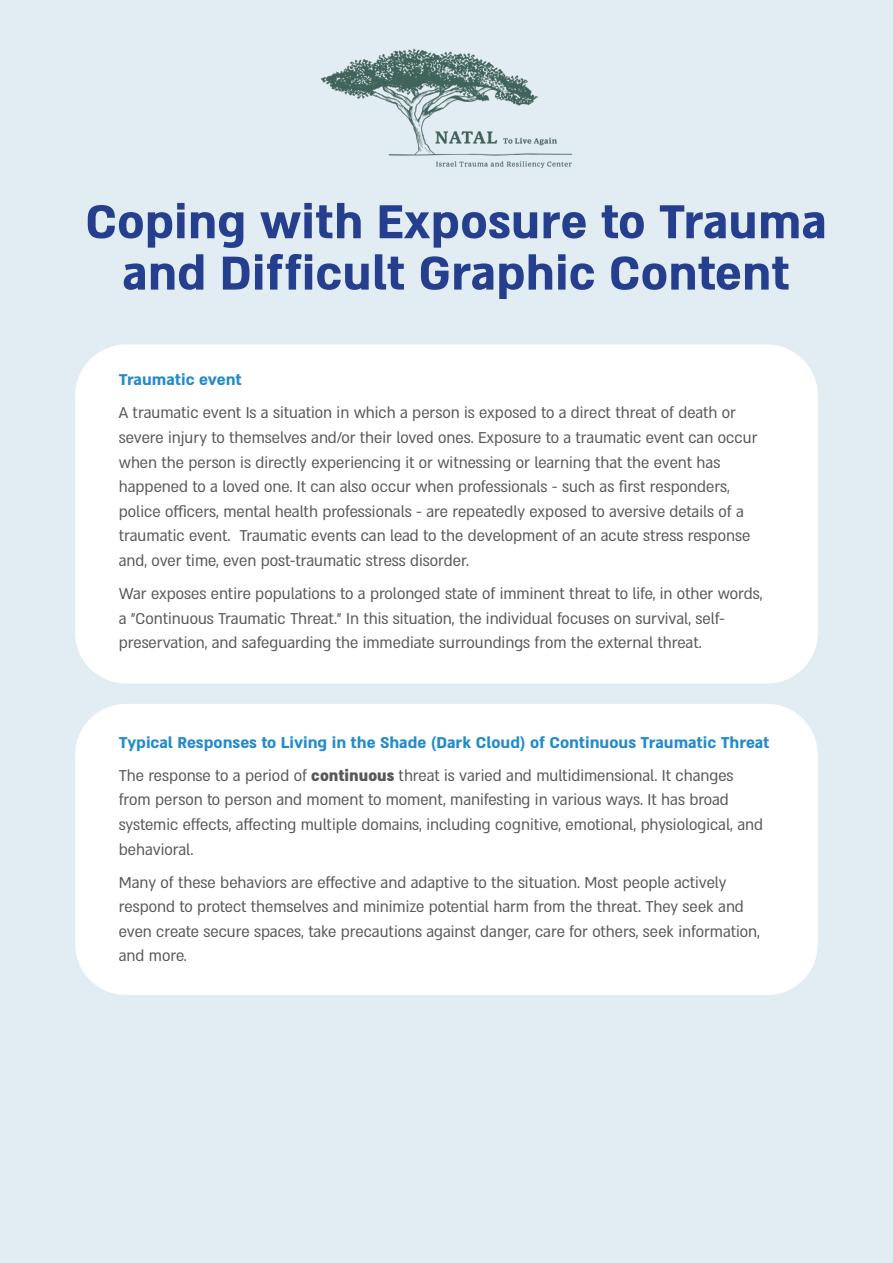
<style>
.page{position:relative;width:893px;height:1263px;background:#fff}
.page>*{position:absolute;margin:0;border:0;box-sizing:border-box;transform-origin:0 0}
.t1{font:700 54.45px/51.3px "Almoni Neue DL4.0 AAA";color:#253f8e;text-align:center}
.t2{font:18px/24.6px "Almoni Neue DL4.0 AAA";color:#57585a;scale:.95 1}
.t3{font:700 18px "Almoni Neue DL4.0 AAA";color:#248bcb}
.s1{font-family:"Almoni Neue DL4.0 AAA U Bold"}
</style>
<div class="page">
<div style="left:0;top:1px;width:893px;height:1262px;background:#e1ecf3"></div>
<div style="left:75px;top:344px;width:743px;height:340px;background:#fff;border-radius:51px"></div>
<div style="left:75px;top:704px;width:743px;height:291px;background:#fff;border-radius:51px"></div>
<img style="left:285px;top:0;width:323px;height:169px">
<p class="t1" style="left:85px;top:196px;width:743px">Coping with Exposure to Trauma and Difficult Graphic Content</p>
<p class="t3" style="left:119px;top:366px;width:124px">Traumatic event</p>
<p class="t2" style="left:119px;top:400px;width:651px">A traumatic event Is a situation in which a person is exposed to a direct threat of death or</p>
<p class="t2" style="left:119px;top:425px;width:674px">severe injury to themselves and/or their loved ones. Exposure to a traumatic event can occur</p>
<p class="t2" style="left:119px;top:450px;width:635px">when the person is directly experiencing it or witnessing or learning that the event has</p>
<p class="t2" style="left:119px;top:474px;width:645px">happened to a loved one It. can also occur when professionals - such as first responders,</p>
<p class="t2" style="left:119px;top:499px;width:659px">police officers, mental health professionals - are repeatedly exposed to aversive details of a</p>
<p class="t2" style="left:239px;top:523px;width:539px">Traumatic events can lead to the development of an acute stress response</p>
<p class="t2" style="left:119px;top:523px;width:370px">traumatic event.<br>and, over time, even post-traumatic stress disorder.</p>
<p class="t2" style="left:119px;top:581px;width:679px">War exposes entire populations to a prolonged state of imminent threat to life in, other words,</p>
<p class="t2" style="left:119px;top:630px;width:615px">preservation, and safeguarding the immediate surroundings from the external threat.</p>
<p class="t2" style="left:119px;top:606px;width:640px">a "Continuous Traumatic Threat " . In this situation, the individual focuses on survival, self-</p>
<p class="t3" style="left:119px;top:728px;width:652px">Typical Responses to Living in the Shade (Dark Cloud) of Continuous Traumatic Threat</p>
<p class="t2" style="left:119px;top:763px;width:680px">The response to a period of <span class="s1">continuous</span> threat is varied and multidimensional It. changes from person to person and moment to moment, manifesting in various ways It. has broad systemic effects, affecting multiple domains, including cognitive, emotional, physiological, and behavioral.</p>
<p class="t2" style="left:119px;top:870px;width:676px">Many of these behaviors are effective and adaptive to the situation. Most people actively respond to protect themselves and minimize potential harm from the threat. They seek and even create secure spaces, take precautions against danger, care for others, seek information, and more.</p>
</div>
